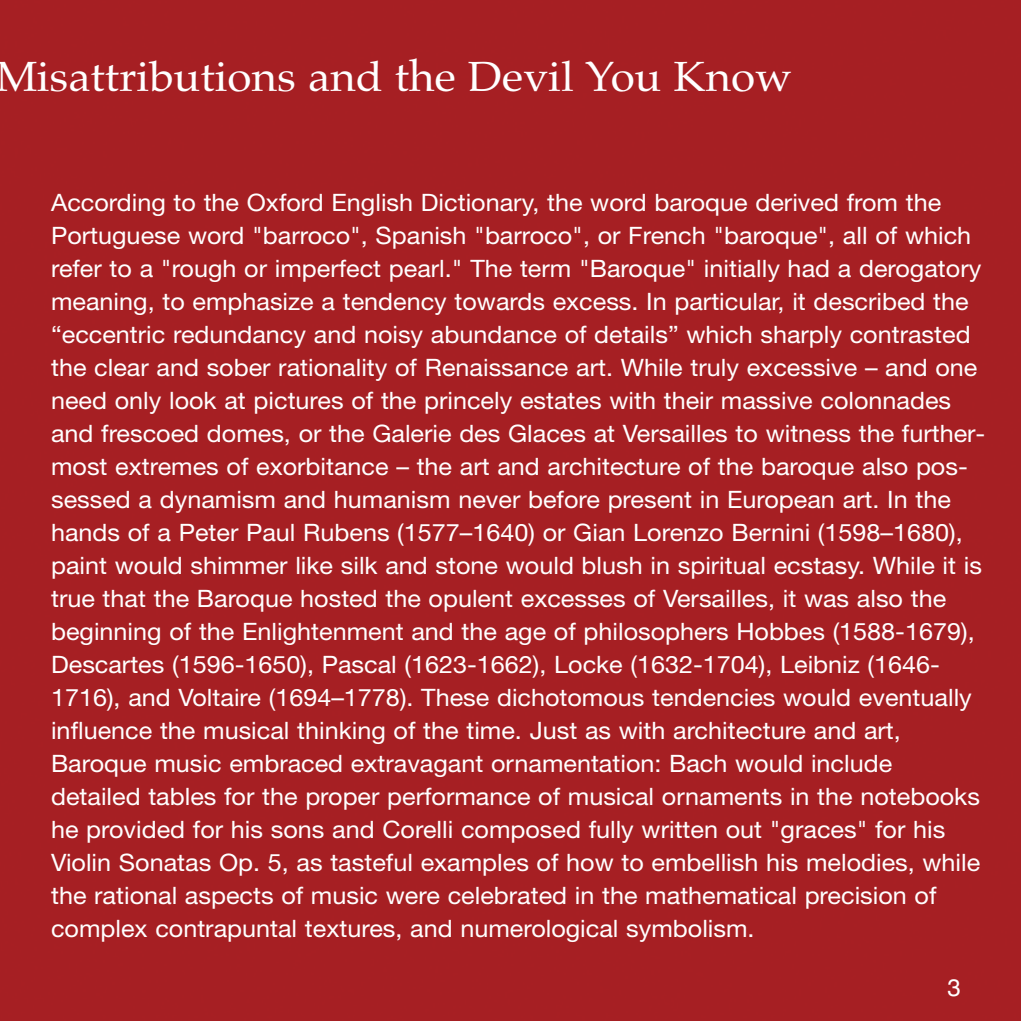
<style>
.page{position:relative;width:1022px;height:1021px;background:#fff}
.page>*{position:absolute;margin:0;border:0;box-sizing:border-box;transform-origin:0 0}
.t1{font:42px "Palatino";color:#fff;scale:1.05 1}
.t2{font:24px/33px "Helvetica Neue";color:#fff;scale:1.05 1}
.t3{font:24px "Helvetica";color:#fff}
</style>
<div class="page">
<div style="left:0;top:0;width:1021px;height:1020px;background:#a61f23"></div>
<h1 class="t1" style="left:-5px;top:60px;width:760px">Misattributions and the Devil You Know</h1>
<p class="t2" style="left:51px;top:188px;width:891px">According to the Oxford English Dictionary, the word baroque derived from the Portuguese word "barroco", Spanish "barroco", or French "baroque", all of which refer to a "rough or imperfect pearl." The term "Baroque" initially had a derogatory meaning, to emphasize a tendency towards excess. In particular, it described the “eccentric redundancy and noisy abundance of details” which sharply contrasted the clear and sober rationality of Renaissance art. While truly excessive – and one need only look at pictures of the princely estates with their massive colonnades and frescoed domes, or the Galerie des Glaces at Versailles to witness the further&shy;most extremes of exorbitance – the art and architecture of the baroque also pos&shy;sessed a dynamism and humanism never before present in European art. In the hands of a Peter Paul Rubens (1577–1640) or Gian Lorenzo Bernini (1598–1680), paint would shimmer like silk and stone would blush in spiritual ecstasy. While it is true that the Baroque hosted the opulent excesses of Versailles, it was also the beginning of the Enlightenment and the age of philosophers Hobbes (1588-1679), Descartes (1596-1650), Pascal (1623-1662), Locke (1632-1704), Leibniz (1646- 1716), and Voltaire (1694–1778). These dichotomous tendencies would eventually influence the musical thinking of the time. Just as with architecture and art, Baroque music embraced extravagant ornamentation: Bach would include detailed tables for the proper performance of musical ornaments in the notebooks he provided for his sons and Corelli composed fully written out "graces" for his Violin Sonatas Op. 5, as tasteful examples of how to embellish his melodies, while the rational aspects of music were celebrated in the mathematical precision of complex contrapuntal textures, and numerological symbolism.</p>
<p class="t3" style="left:948px;top:978px;width:15px">3</p>
</div>
